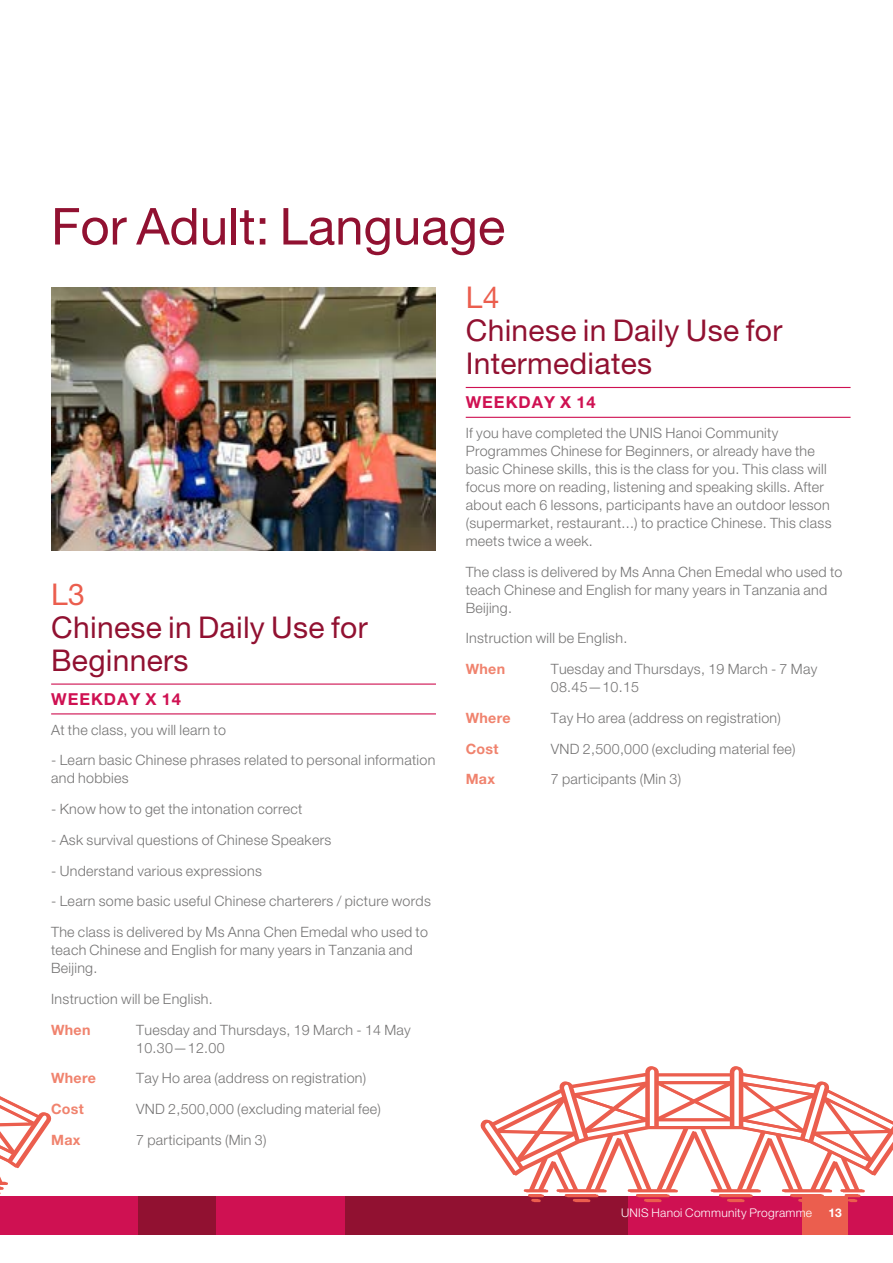
<style>
.page{position:relative;width:893px;height:1263px;background:#fff}
.page>*{position:absolute;margin:0;border:0;box-sizing:border-box;transform-origin:0 0}
.t1{font:51px "Helvetica Neue VN";color:#911131}
.t2{font:30px/33px "Helvetica Neue VN";letter-spacing:.01em;color:#911131}
.t3{font:30px "Helvetica Neue VN";color:#eb5e4e}
.t4{font:700 16.5px "Helvetica Neue VN";letter-spacing:.06em;color:#cf1152}
.t5{font:300 14.25px/18px "Helvetica Neue VN";letter-spacing:.02em;color:#757474}
.t6{font:700 14.25px "Helvetica Neue VN";letter-spacing:.02em;color:#f0836e}
.t7{font:300 12px "Helvetica Neue VN";letter-spacing:.02em;color:#fff}
.t8{font:700 12px "Helvetica Neue VN";color:#fff}
</style>
<div class="page">
<div style="left:802px;top:1196px;width:46px;height:38px;background:#eb5e4e"></div>
<div style="left:628px;top:1196px;width:174px;height:38px;background:#cf1152"></div>
<div style="left:848px;top:1196px;width:45px;height:38px;background:#cf1152"></div>
<div style="left:345px;top:1196px;width:283px;height:38px;background:#911131"></div>
<div style="left:137px;top:1196px;width:80px;height:38px;background:#911131"></div>
<div style="left:0;top:1196px;width:137px;height:38px;background:#cf1152"></div>
<div style="left:217px;top:1196px;width:128px;height:38px;background:#cf1152"></div>
<svg style="left:0;top:1096px;width:52px;height:98px"></svg>
<hr style="left:51px;top:683px;width:385px;height:2px;background:#cf1152">
<hr style="left:51px;top:713px;width:385px;height:1px;background:#cf1152">
<hr style="left:466px;top:387px;width:385px;height:1px;background:#cf1152">
<hr style="left:466px;top:417px;width:385px;height:1px;background:#cf1152">
<img style="left:51px;top:287px;width:385px;height:264px">
<svg style="left:482px;top:1067px;width:411px;height:135px"></svg>
<h1 class="t1" style="left:51px;top:189px;width:456px">For Adult: Language</h1>
<h2 class="t3" style="left:51px;top:572px;width:35px">L3</h2>
<h2 class="t2" style="left:51px;top:608px;width:318px">Chinese in Daily Use for<br>Beginners</h2>
<p class="t4" style="left:51px;top:686px;width:131px">WEEKDAY X 14</p>
<p class="t5" style="left:51px;top:720px;width:176px">At the class, you will learn to</p>
<p class="t5" style="left:51px;top:750px;width:386px">- Learn basic Chinese phrases related to personal information and hobbies</p>
<p class="t5" style="left:51px;top:799px;width:253px">- Know how to get the intonation correct</p>
<p class="t5" style="left:51px;top:830px;width:282px">- Ask survival questions of Chinese Speakers</p>
<p class="t5" style="left:51px;top:861px;width:212px">- Understand various expressions</p>
<p class="t5" style="left:51px;top:885px;width:381px;line-height:30.8px">- Learn some basic useful Chinese charterers / picture words<br>The class is delivered by Ms Anna Chen Emedal who used to</p>
<p class="t5" style="left:51px;top:940px;width:363px">teach Chinese and English for many years in Tanzania and<br>Beijing.</p>
<p class="t5" style="left:51px;top:989px;width:163px">Instruction will be English.</p>
<p class="t6" style="left:51px;top:1018px;width:41px">When</p>
<p class="t5" style="left:136px;top:1020px;width:276px">Tuesday and Thursdays, 19 March - 14 May<br>10.30—12.00</p>
<p class="t6" style="left:51px;top:1067px;width:46px">Where</p>
<p class="t5" style="left:136px;top:1068px;width:232px">Tay Ho area (address on registration)</p>
<p class="t6" style="left:51px;top:1098px;width:34px">Cost</p>
<p class="t5" style="left:136px;top:1099px;width:246px">VND 2,500,000 (excluding material fee)</p>
<p class="t6" style="left:51px;top:1128px;width:31px">Max</p>
<p class="t5" style="left:136px;top:1130px;width:132px">7 participants (Min 3)</p>
<h2 class="t3" style="left:466px;top:275px;width:35px">L4</h2>
<h2 class="t2" style="left:466px;top:311px;width:318px">Chinese in Daily Use for<br>Intermediates</h2>
<p class="t4" style="left:466px;top:389px;width:131px">WEEKDAY X 14</p>
<p class="t5" style="left:466px;top:423px;width:367px">If you have completed the UNIS Hanoi Community Programmes Chinese for Beginners, or already have the basic Chinese skills, this is the class for you. This class will focus more on reading, listening and speaking skills. After about each 6 lessons, participants have an outdoor lesson (supermarket, restaurant...) to practice Chinese. This class meets twice a week.</p>
<p class="t5" style="left:466px;top:562px;width:378px">The class is delivered by Ms Anna Chen Emedal who used to teach Chinese and English for many years in Tanzania and<br>Beijing.</p>
<p class="t5" style="left:466px;top:628px;width:163px">Instruction will be English.</p>
<p class="t6" style="left:466px;top:658px;width:41px">When</p>
<p class="t5" style="left:551px;top:659px;width:268px">Tuesday and Thursdays, 19 March - 7 May<br>08.45—10.15</p>
<p class="t6" style="left:466px;top:707px;width:46px">Where</p>
<p class="t5" style="left:551px;top:708px;width:232px">Tay Ho area (address on registration)</p>
<p class="t6" style="left:466px;top:737px;width:34px">Cost</p>
<p class="t5" style="left:551px;top:739px;width:246px">VND 2,500,000 (excluding material fee)</p>
<p class="t6" style="left:466px;top:768px;width:31px">Max</p>
<p class="t5" style="left:551px;top:769px;width:132px">7 participants (Min 3)</p>
<p class="t7" style="left:621px;top:1204px;width:193px">UNIS Hanoi Community Programme</p>
<p class="t8" style="left:828px;top:1203px;width:15px">13</p>
</div>
